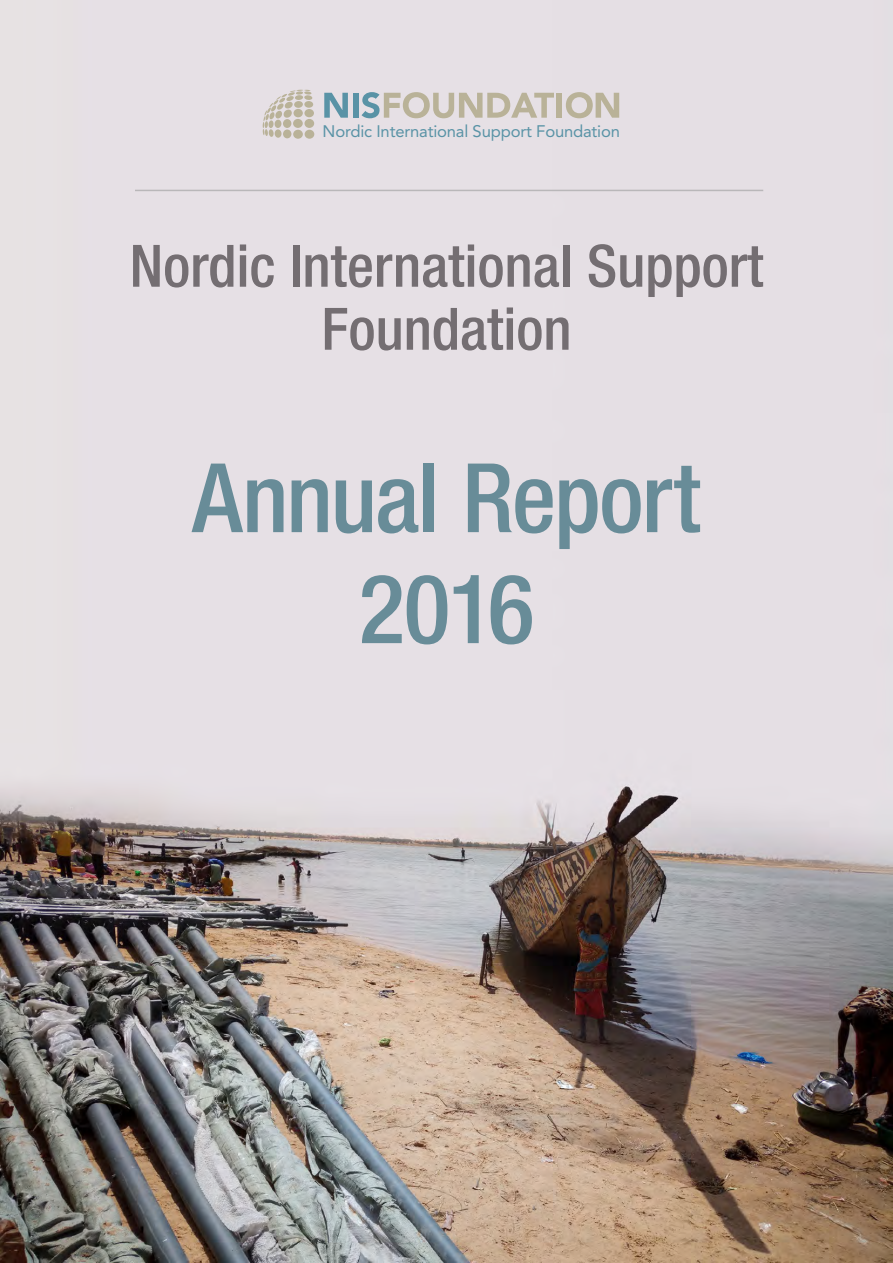
<style>
.page{position:relative;width:893px;height:1263px;background:#fff}
.page>*{position:absolute;margin:0;border:0;box-sizing:border-box;transform-origin:0 0}
.t1{font:500 condensed 96px "Helvetica Neue";letter-spacing:-.02em;color:#688c98}
.t2{font:500 condensed 58.5px/63px "Helvetica Neue";color:#746e72;text-align:center}
.t3{font:16.65px "Avenir";letter-spacing:-.01em;color:#5993a6}
</style>
<div class="page">
<img style="left:0;top:0;width:893px;height:1263px">
<svg style="left:324px;top:93px;width:24px;height:25px"></svg>
<div style="left:353px;top:93px;width:5px;height:25px;background:#5993a6"></div>
<svg style="left:362px;top:92px;width:192px;height:26px;background:#cac7c0"></svg>
<div style="left:557px;top:93px;width:5px;height:25px;background:#b9b298"></div>
<svg style="left:566px;top:92px;width:53px;height:26px"></svg>
<div style="left:293px;top:130px;width:10px;height:9px;background:#b9b298;border-radius:50%"></div>
<div style="left:283px;top:130px;width:8px;height:8px;background:#b9b298;border-radius:50%"></div>
<div style="left:305px;top:130px;width:9px;height:9px;background:#b9b298;border-radius:50%"></div>
<div style="left:304px;top:119px;width:10px;height:9px;background:#b9b298;border-radius:50%"></div>
<div style="left:304px;top:101px;width:9px;height:7px;background:#b9b298;border-radius:50%"></div>
<svg style="left:263px;top:90px;width:49px;height:46px;background:#cfc8bd"></svg>
<hr style="left:135px;top:190px;width:628px;height:1px;background:#b9b7b9">
<p class="t3" style="left:323px;top:121px;width:299px">Nordic International Support Foundation</p>
<p class="t2" style="left:130px;top:234px;width:635px">Nordic International Support<br>Foundation</p>
<p class="t1" style="left:192px;top:441px;width:510px">Annual Report</p>
<p class="t1" style="left:359px;top:552px;width:177px">2016</p>
</div>
